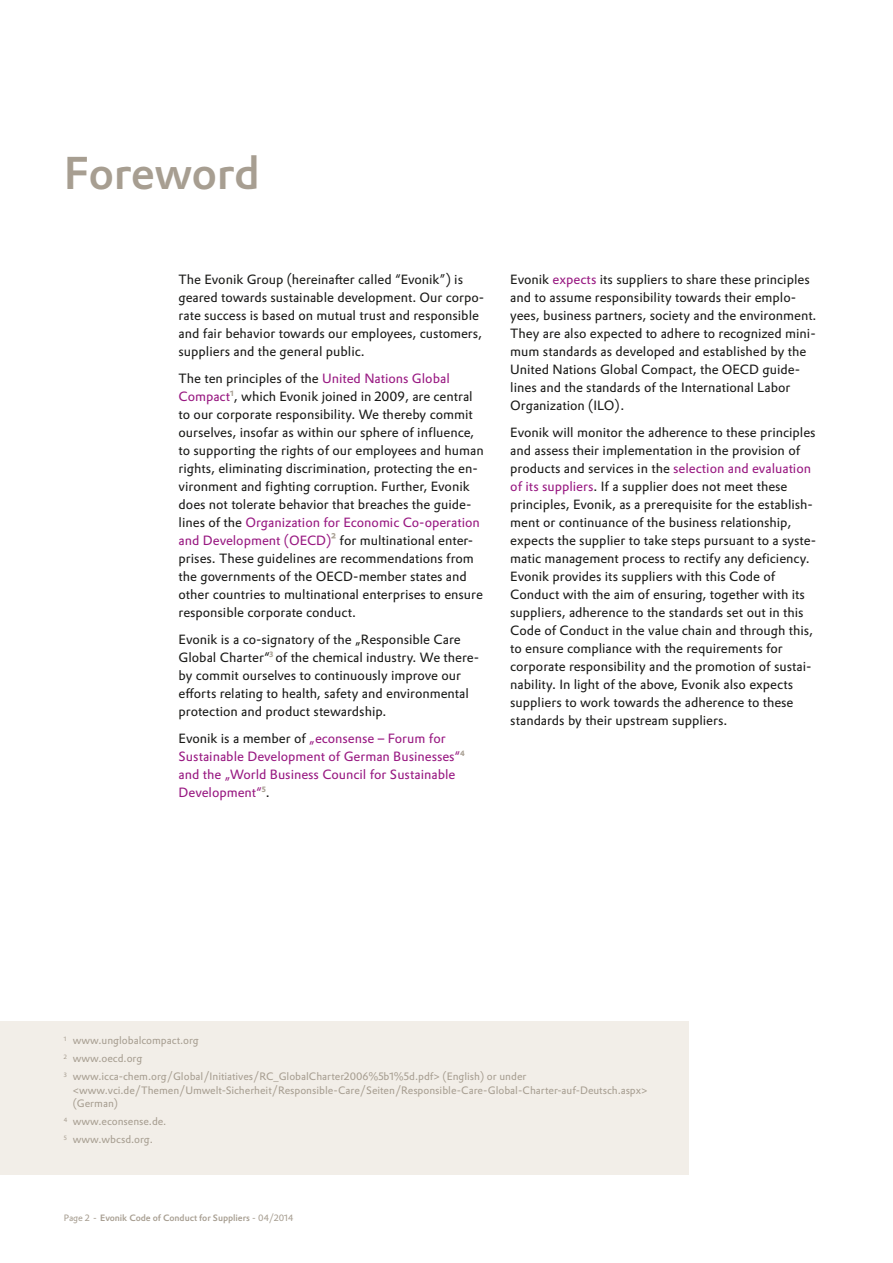
<style>
.page{position:relative;width:893px;height:1263px;background:#fff}
.page>*{position:absolute;margin:0;border:0;box-sizing:border-box;transform-origin:0 0}
._30_Head_Prokyon_30{font:500 45px "Evonik Prokyon";letter-spacing:-.015em;color:#a79e91}
.Copy_12_15_DP__6pt{font:13.2px/18px "Evonik Prokyon";color:#1a1a18}
.Copy_12_15_DP__6pt-2{font:13.2px/18px "Evonik Prokyon";color:#981881}
._07_Prokyon_7_9_WG6{font:10.5px/13.5px "Evonik Prokyon";color:#a79e91}
._06_Prokyon_6_7_5{font:500 9px "Evonik Prokyon";letter-spacing:-.01em;color:#a79e91}
.s1{color:#981881}
.s2{font-weight:700;color:#a79e91}
.s3{color:#1a1a18}
.s4{font-weight:400}
</style>
<div class="page">
<div style="left:0;top:1022px;width:689px;height:153px;background:#f2eee8"></div>
<p class="_30_Head_Prokyon_30" style="left:64px;top:137px;width:198px">Foreword</p>
<p class="Copy_12_15_DP__6pt" style="left:179px;top:269px;width:307px">The Evonik Group (hereinafter called “Evonik”) is geared towards sustainable development. Our corpo&shy;rate success is based on mutual trust and responsible and fair behavior towards our employees, customers, suppliers and the general public.</p>
<p class="Copy_12_15_DP__6pt" style="left:179px;top:368px;width:307px">The ten principles of the <span class="s1">United Nations Global Compact</span><sup>1</sup>, which Evonik joined in 2009, are central to our corporate responsibility. We thereby commit ourselves, insofar as within our sphere of influence, to supporting the rights of our employees and human rights, eliminating discrimination, protecting the en&shy;vironment and fighting corruption. Further, Evonik does not tolerate behavior that breaches the guide&shy;lines of the <span class="s1">Organization for Economic Co-operation and Development (OECD)</span><span class="s2">²</span> for multinational enter&shy;prises. These guidelines are recommendations from the governments of the OECD-member states and other countries to multinational enterprises to ensure responsible corporate conduct.</p>
<p class="Copy_12_15_DP__6pt" style="left:179px;top:629px;width:302px">Evonik is a co-signatory of the „Responsible Care Global Charter“<sup>3</sup> of the chemical industry. We there&shy;by commit ourselves to continuously improve our efforts relating to health, safety and environmental protection and product stewardship.</p>
<p class="Copy_12_15_DP__6pt-2" style="left:179px;top:728px;width:288px"><span class="s3">Evonik is a member of</span> „econsense – Forum for Sustainable Development of German Businesses“<sup>4 </sup>and the „World Business Council for Sustainable Development“<sup>5</sup><span class="s3">.</span></p>
<p class="Copy_12_15_DP__6pt" style="left:510px;top:269px;width:308px">Evonik <span class="s1">expects</span> its suppliers to share these principles and to assume responsibility towards their emplo&shy;yees, business partners, society and the environment.<br>They are also expected to adhere to recognized mini&shy;mum standards as developed and established by the United Nations Global Compact, the OECD guide&shy;lines and the standards of the International Labor Organization (ILO).</p>
<p class="Copy_12_15_DP__6pt" style="left:510px;top:422px;width:308px">Evonik will monitor the adherence to these principles and assess their implementation in the provision of products and services in the <span class="s1">selection and evaluation of its suppliers</span>. If a supplier does not meet these principles, Evonik, as a prerequisite for the establish&shy;ment or continuance of the business relationship, expects the supplier to take steps pursuant to a syste&shy;matic management process to rectify any deficiency.<br>Evonik provides its suppliers with this Code of Conduct with the aim of ensuring, together with its suppliers, adherence to the standards set out in this Code of Conduct in the value chain and through this, to ensure compliance with the requirements for corporate responsibility and the promotion of sustai&shy;nability. In light of the above, Evonik also expects suppliers to work towards the adherence to these standards by their upstream suppliers.</p>
<p class="_07_Prokyon_7_9_WG6" style="left:64px;top:1033px;width:137px"><sup>1</sup> www.unglobalcompact.org</p>
<p class="_07_Prokyon_7_9_WG6" style="left:64px;top:1051px;width:80px"><sup>2</sup> www.oecd.org</p>
<p class="_07_Prokyon_7_9_WG6" style="left:73px;top:1069px;width:576px;text-indent:-9px"><sup>3</sup> www.icca-chem.org/Global/Initiatives/RC_GlobalCharter2006%5b1%5d.pdf&gt; (English) or under &lt;www.vci.de/Themen/Umwelt-Sicherheit/Responsible-Care/Seiten/Responsible-Care-Global-Charter-auf-Deutsch.aspx&gt; (German)</p>
<p class="_07_Prokyon_7_9_WG6" style="left:64px;top:1114px;width:104px"><sup>4</sup> www.econsense.de.</p>
<p class="_07_Prokyon_7_9_WG6" style="left:64px;top:1132px;width:90px"><sup>5</sup> www.wbcsd.org.</p>
<p class="_06_Prokyon_6_7_5" style="left:64px;top:1210px;width:231px"><span class="s4">Page 2 -</span> Evonik Code of Conduct for Suppliers <span class="s4">- 04/2014</span></p>
</div>
